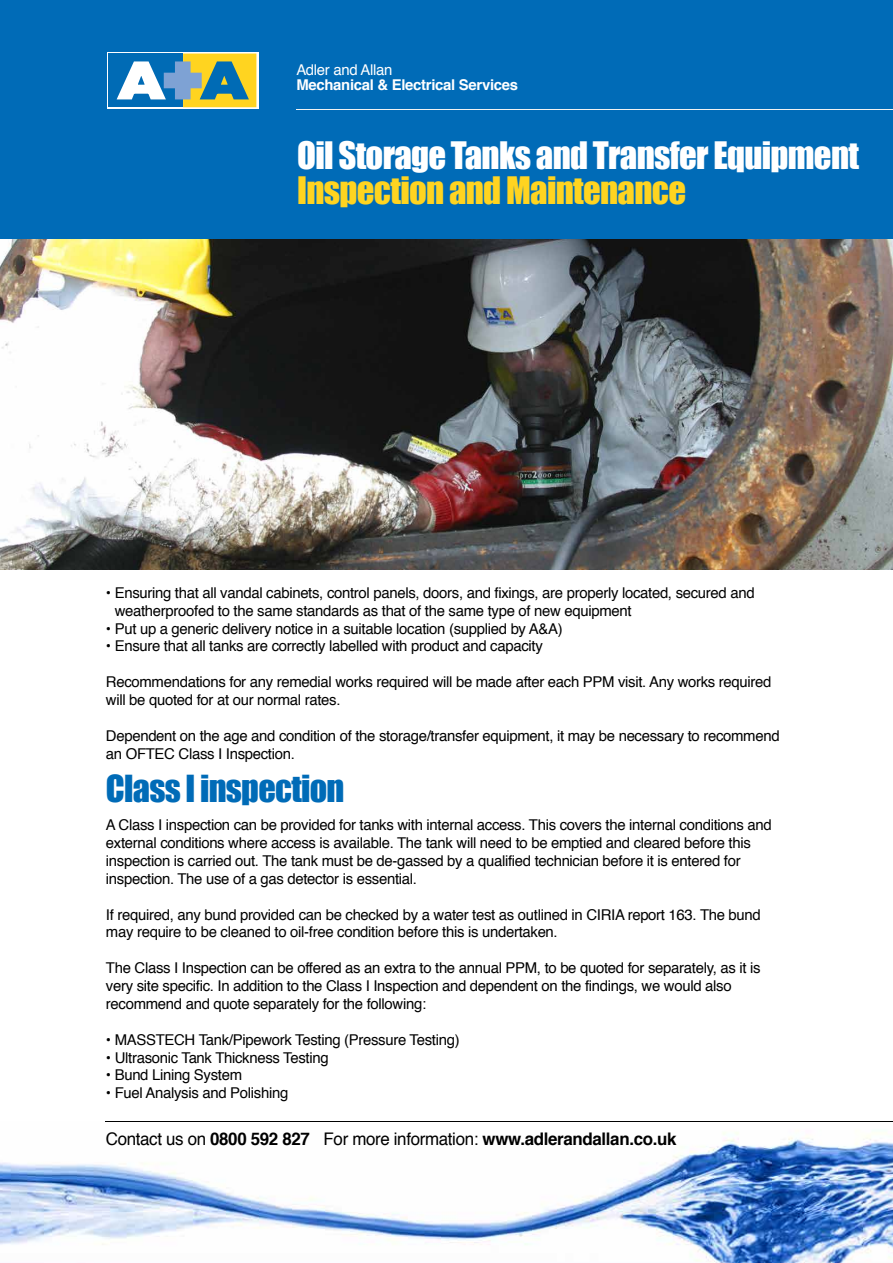
<style>
.page{position:relative;width:893px;height:1263px;background:#fff}
.page>*{position:absolute;margin:0;border:0;box-sizing:border-box;transform-origin:0 0}
.t1{font:34.8px/34.8px "Impact";letter-spacing:-.02em;color:#fff}
.t2{font:34.2px "Impact";letter-spacing:-.02em;color:#006bb7}
.t3{font:700 17.4px "Helvetica";letter-spacing:-.02em;color:#000}
.t4{font:14.85px/17.9px "Helvetica";letter-spacing:-.02em;color:#000}
.t5{font:700 14.85px/14.9px "Helvetica";letter-spacing:-.02em;color:#fff}
.s1{font-weight:400}
.s2{color:#ffd420}
.s3{color:#fff}
</style>
<div class="page">
<img style="left:0;top:1132px;width:893px;height:131px">
<div style="left:1px;top:0;width:892px;height:239px;background:#006bb7"></div>
<svg style="left:107px;top:52px;width:151px;height:57px"></svg>
<hr style="left:106px;top:1121px;width:787px;height:1px;background:#000">
<hr style="left:296px;top:109px;width:597px;height:1px;background:#f1f2f2">
<div style="left:109px;top:54px;width:74px;height:53px;background:#006bb5"></div>
<div style="left:183px;top:54px;width:73px;height:53px;background:#ffd420"></div>
<svg style="left:116px;top:61px;width:52px;height:39px"></svg>
<svg style="left:198px;top:61px;width:51px;height:39px"></svg>
<div style="left:175px;top:61px;width:16px;height:38px;background:#7ea2d4;border:3px solid #7ea2d4"></div>
<div style="left:164px;top:73px;width:38px;height:15px;background:#7ea2d4"></div>
<img style="left:1px;top:239px;width:892px;height:331px">
<p class="t5" style="left:296px;top:63px;width:223px"><span class="s1">Adler and Allan<br></span>Mechanical &amp; Electrical Services</p>
<p class="t1" style="left:297px;top:137px;width:563px">Oil Storage Tanks and Transfer Equipment<br><span class="s2">Inspection and Maintenance</span></p>
<p class="t4" style="left:106px;top:584px;width:650px">• Ensuring that all vandal cabinets, control panels, doors, and fixings, are properly located, secured and</p>
<p class="t4" style="left:106px;top:602px;width:527px"><span class="s3">•</span> weatherproofed to the same standards as that of the same type of new equipment</p>
<p class="t4" style="left:106px;top:620px;width:458px">• Put up a generic delivery notice in a suitable location (supplied by A&amp;A)</p>
<p class="t4" style="left:106px;top:638px;width:438px">• Ensure that all tanks are correctly labelled with product and capacity</p>
<p class="t4" style="left:106px;top:673px;width:667px">Recommendations for any remedial works required will be made after each PPM visit. Any works required will be quoted for at our normal rates.</p>
<p class="t4" style="left:106px;top:727px;width:675px">Dependent on the age and condition of the storage/transfer equipment, it may be necessary to recommend an OFTEC Class I Inspection.</p>
<p class="t2" style="left:106px;top:762px;width:240px">Class I inspection</p>
<p class="t4" style="left:106px;top:816px;width:667px">A Class I inspection can be provided for tanks with internal access. This covers the internal conditions and external conditions where access is available. The tank will need to be emptied and cleared before this inspection is carried out. The tank must be de-gassed by a qualified technician before it is entered for inspection. The use of a gas detector is essential.</p>
<p class="t4" style="left:106px;top:906px;width:656px">If required, any bund provided can be checked by a water test as outlined in CIRIA report 163. The bund may require to be cleaned to oil-free condition before this is undertaken.</p>
<p class="t4" style="left:106px;top:959px;width:656px">The Class I Inspection can be offered as an extra to the annual PPM, to be quoted for separately, as it is very site specific. In addition to the Class I Inspection and dependent on the findings, we would also recommend and quote separately for the following:</p>
<p class="t4" style="left:106px;top:1031px;width:355px">• MASSTECH Tank/Pipework Testing (Pressure Testing)</p>
<p class="t4" style="left:106px;top:1049px;width:224px">• Ultrasonic Tank Thickness Testing</p>
<p class="t4" style="left:106px;top:1067px;width:138px">• Bund Lining System</p>
<p class="t4" style="left:106px;top:1084px;width:184px">• Fuel Analysis and Polishing</p>
<p class="t3" style="left:106px;top:1125px;width:572px"><span class="s1">Contact us on</span> 0800 592 827 <span class="s1">For more information:</span> www.adlerandallan.co.uk</p>
</div>
